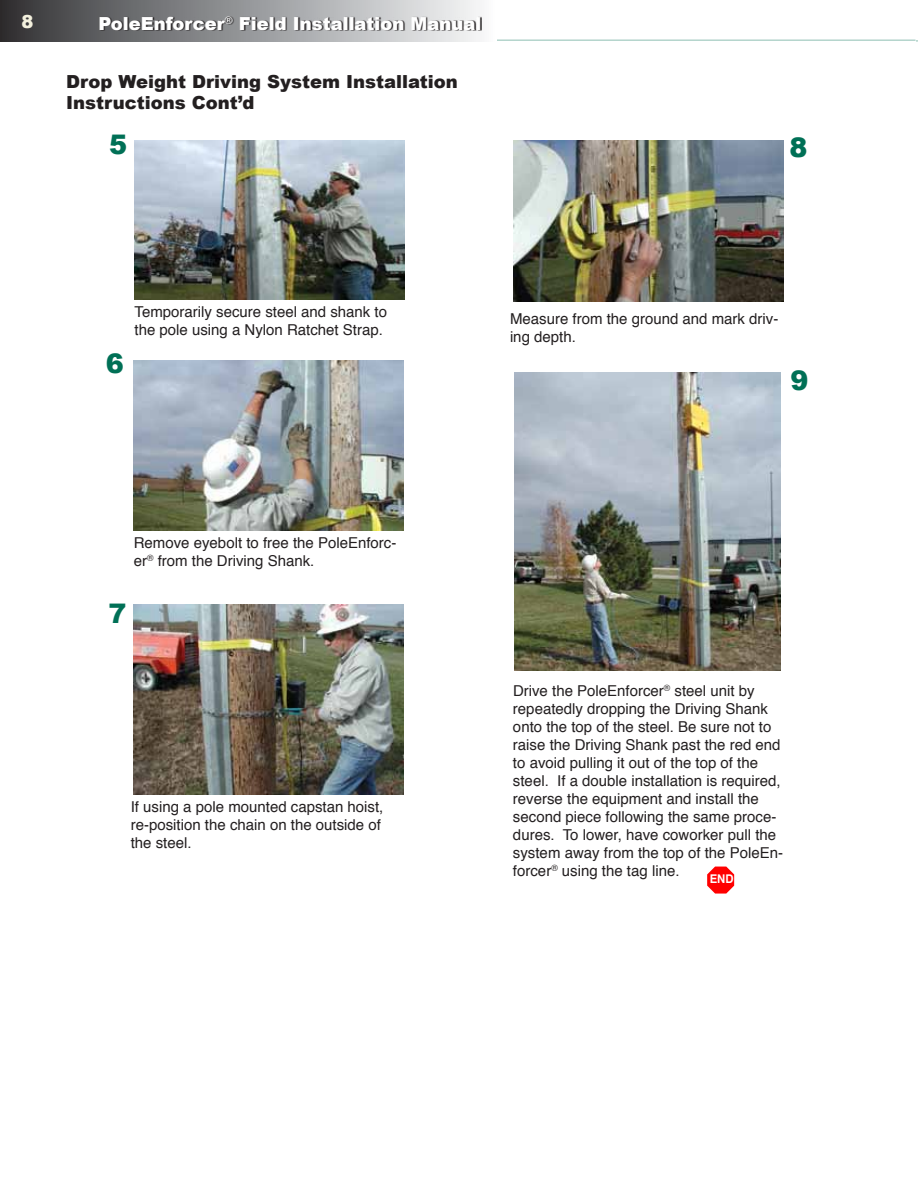
<style>
.page{position:relative;width:918px;height:1188px;background:#fff}
.page>*{position:absolute;margin:0;border:0;box-sizing:border-box;transform-origin:0 0}
.t1{font:900 27px "Arial";color:#007056}
.t2{font:900 18px/21px "Arial";color:#231f20}
.t3{font:900 18px "Arial";color:#fff}
.t4{font:900 18px "Arial";color:#f3f0dd}
.t5{font:15px/18px "Helvetica";color:#231f20}
.t6{font:700 12px "Helvetica";color:#fff;scale:.94 1}
</style>
<div class="page">
<hr style="left:414px;top:39px;width:502px;height:2px;background:#b3d4cc">
<div style="left:0;top:0;width:497px;height:41px;background:linear-gradient(to right,#323336,#fbfdfe)"></div>
<div style="left:100px;top:16px;width:382px;height:15px;background:#231f20;opacity:.95"></div>
<img style="left:134px;top:605px;width:270px;height:189px">
<img style="left:135px;top:140px;width:270px;height:159px">
<img style="left:134px;top:360px;width:270px;height:170px">
<img style="left:514px;top:372px;width:267px;height:299px">
<img style="left:513px;top:141px;width:270px;height:160px">
<svg style="left:707px;top:867px;width:27px;height:27px"></svg>
<p class="t4" style="left:22px;top:8px;width:14px">8</p>
<p class="t3" style="left:98px;top:10px;width:384px">PoleEnforcer<sup>®</sup> Field Installation Manual</p>
<p class="t2" style="left:66px;top:71px;width:393px">Drop Weight Driving System Installation<br>Instructions Cont’d</p>
<h1 class="t1" style="left:109px;top:125px;width:20px">5</h1>
<h1 class="t1" style="left:789px;top:128px;width:20px">8</h1>
<h1 class="t1" style="left:106px;top:344px;width:20px">6</h1>
<p class="t5" style="left:135px;top:303px;width:254px">Temporarily secure steel and shank to the pole using a Nylon Ratchet Strap.</p>
<p class="t5" style="left:134px;top:535px;width:264px">Remove eyebolt to free the PoleEnforc&shy;er<sup>®</sup> from the Driving Shank.</p>
<h1 class="t1" style="left:108px;top:594px;width:20px">7</h1>
<p class="t5" style="left:131px;top:798px;width:254px">If using a pole mounted capstan hoist, re-position the chain on the outside of the steel.</p>
<p class="t5" style="left:510px;top:310px;width:270px">Measure from the ground and mark driv&shy;ing depth.</p>
<h1 class="t1" style="left:791px;top:360px;width:20px">9</h1>
<p class="t5" style="left:513px;top:682px;width:272px">Drive the PoleEnforcer<sup>®</sup> steel unit by repeatedly dropping the Driving Shank onto the top of the steel. Be sure not to raise the Driving Shank past the red end to avoid pulling it out of the top of the steel. If a double installation is required, reverse the equipment and install the second piece following the same proce&shy;dures. To lower, have coworker pull the system away from the top of the PoleEn&shy;forcer<sup>®</sup> using the tag line.</p>
<p class="t6" style="left:710px;top:869px;width:9px">END</p>
</div>
